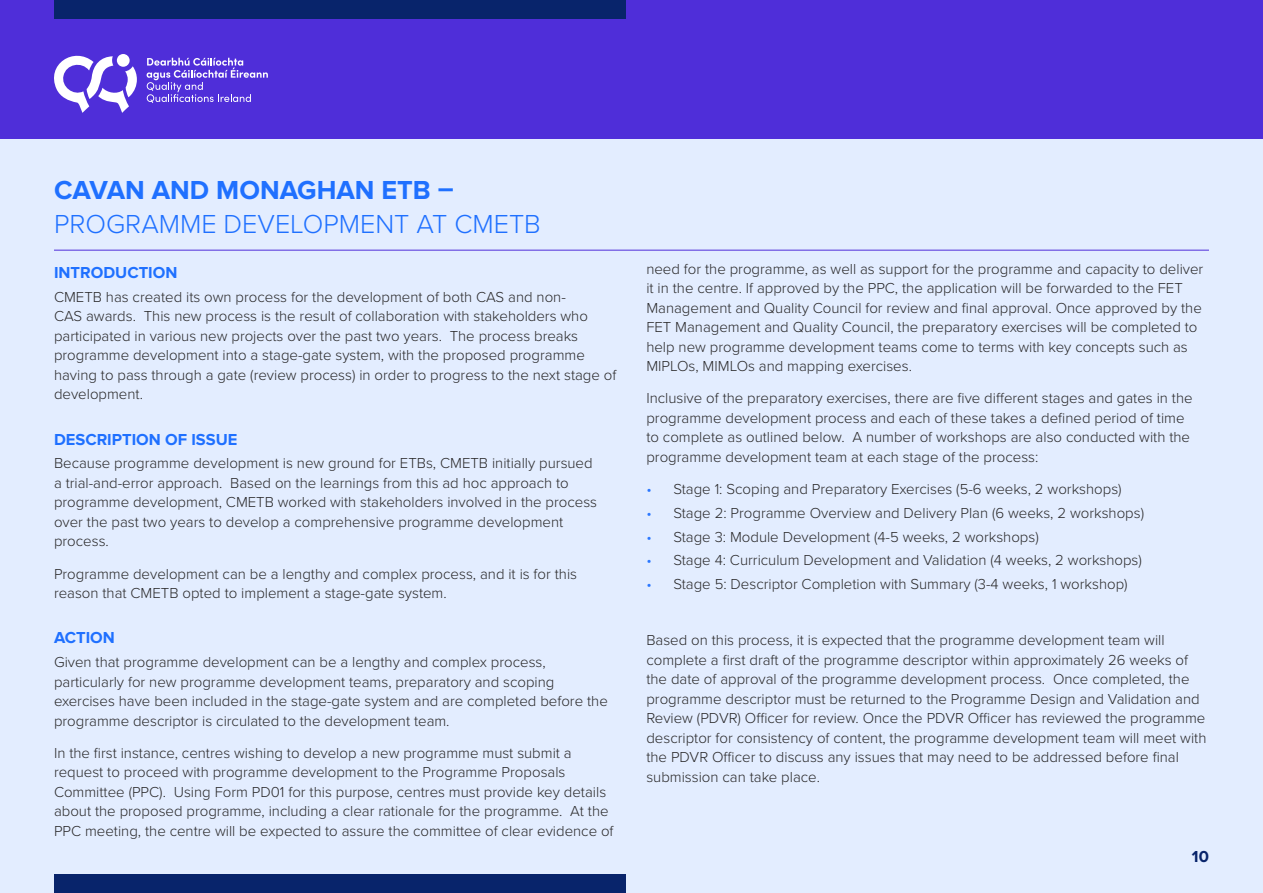
<style>
.page{position:relative;width:1263px;height:893px;background:#e3edff}
.page>*{position:absolute;margin:0;border:0;box-sizing:border-box;transform-origin:0 0}
.t1{font:300 27px "Proxima Nova";color:#1f70ff}
.t2{font:700 27px "Proxima Nova";color:#1f70ff}
.t3{font:700 16.5px "Proxima Nova";color:#1f70ff}
.t4{font:700 16.5px "Proxima Nova";color:#08246b}
.t5{font:300 15px/19.5px "Proxima Nova";color:#292829}
.s1{color:#2a77ff}
</style>
<div class="page">
<div style="left:0;top:0;width:1263px;height:139px;background:#4f2ed9"></div>
<svg style="left:147px;top:58px;width:121px;height:45px"></svg>
<svg style="left:54px;top:54px;width:83px;height:59px"></svg>
<div style="left:54px;top:0;width:571px;height:19px;background:#08246b"></div>
<div style="left:54px;top:874px;width:571px;height:19px;background:#08246b"></div>
<hr style="left:54px;top:250px;width:1155px;height:1px;background:#4f2ed9">
<h1 class="t2" style="left:54px;top:174px;width:401px">CAVAN AND MONAGHAN ETB –</h1>
<h1 class="t1" style="left:54px;top:204px;width:488px">PROGRAMME DEVELOPMENT AT CMETB</h1>
<p class="t3" style="left:54px;top:263px;width:125px">INTRODUCTION</p>
<p class="t5" style="left:54px;top:286px;width:564px">CMETB has created its own process for the development of both CAS and non-<br>CAS awards. This new process is the result of collaboration with stakeholders who participated in various new projects over the past two years. The process breaks programme development into a stage-gate system, with the proposed programme having to pass through a gate (review process) in order to progress to the next stage of development.</p>
<p class="t3" style="left:54px;top:430px;width:185px">DESCRIPTION OF ISSUE</p>
<p class="t5" style="left:54px;top:453px;width:545px">Because programme development is new ground for ETBs, CMETB initially pursued a trial-and-error approach. Based on the learnings from this ad hoc approach to programme development, CMETB worked with stakeholders involved in the process over the past two years to develop a comprehensive programme development process.</p>
<p class="t5" style="left:54px;top:563px;width:525px">Programme development can be a lengthy and complex process, and it is for this reason that CMETB opted to implement a stage-gate system.</p>
<p class="t3" style="left:54px;top:628px;width:62px">ACTION</p>
<p class="t5" style="left:54px;top:651px;width:555px">Given that programme development can be a lengthy and complex process, particularly for new programme development teams, preparatory and scoping exercises have been included in the stage-gate system and are completed before the programme descriptor is circulated to the development team.</p>
<p class="t5" style="left:54px;top:742px;width:561px">In the first instance, centres wishing to develop a new programme must submit a request to proceed with programme development to the Programme Proposals Committee (PPC). Using Form PD01 for this purpose, centres must provide key details about the proposed programme, including a clear rationale for the programme. At the PPC meeting, the centre will be expected to assure the committee of clear evidence of</p>
<p class="t5" style="left:646px;top:258px;width:558px">need for the programme, as well as support for the programme and capacity to deliver it in the centre. If approved by the PPC, the application will be forwarded to the FET Management and Quality Council for review and final approval. Once approved by the FET Management and Quality Council, the preparatory exercises will be completed to help new programme development teams come to terms with key concepts such as MIPLOs, MIMLOs and mapping exercises.</p>
<p class="t5" style="left:646px;top:388px;width:548px">Inclusive of the preparatory exercises, there are five different stages and gates in the programme development process and each of these takes a defined period of time to complete as outlined below. A number of workshops are also conducted with the programme development team at each stage of the process:</p>
<p class="t5" style="left:646px;top:478px;width:477px"><span class="s1">•</span> Stage 1: Scoping and Preparatory Exercises (5-6 weeks, 2 workshops)</p>
<p class="t5" style="left:646px;top:502px;width:499px"><span class="s1">•</span> Stage 2: Programme Overview and Delivery Plan (6 weeks, 2 workshops)</p>
<p class="t5" style="left:646px;top:526px;width:394px"><span class="s1">•</span> Stage 3: Module Development (4-5 weeks, 2 workshops)</p>
<p class="t5" style="left:646px;top:550px;width:497px"><span class="s1">•</span> Stage 4: Curriculum Development and Validation (4 weeks, 2 workshops)</p>
<p class="t5" style="left:646px;top:573px;width:483px"><span class="s1">•</span> Stage 5: Descriptor Completion with Summary (3-4 weeks, 1 workshop)</p>
<p class="t5" style="left:646px;top:629px;width:561px">Based on this process, it is expected that the programme development team will complete a first draft of the programme descriptor within approximately 26 weeks of the date of approval of the programme development process. Once completed, the programme descriptor must be returned to the Programme Design and Validation and Review (PDVR) Officer for review. Once the PDVR Officer has reviewed the programme descriptor for consistency of content, the programme development team will meet with the PDVR Officer to discuss any issues that may need to be addressed before final submission can take place.</p>
<p class="t4" style="left:1192px;top:847px;width:19px">10</p>
</div>
